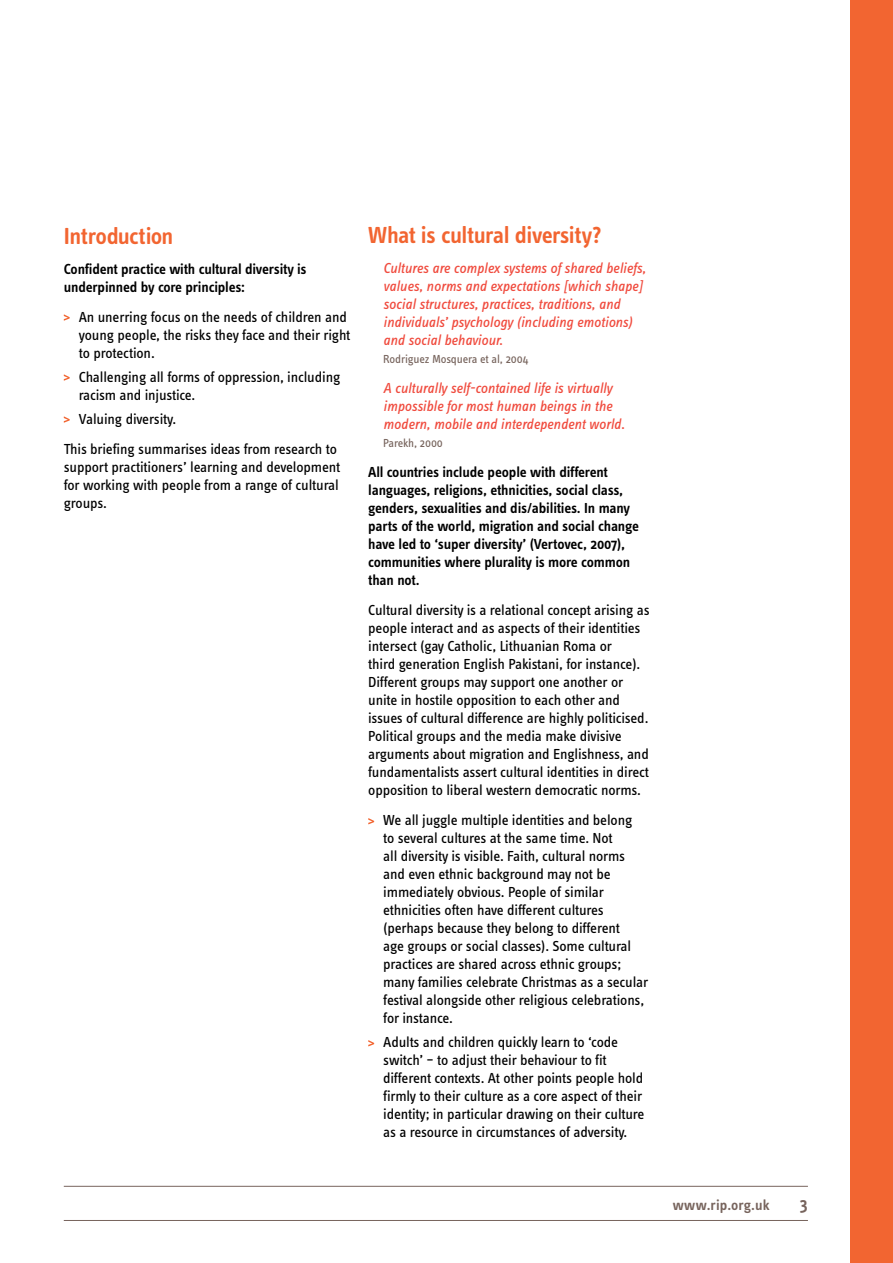
<style>
.page{position:relative;width:893px;height:1263px;background:#fff}
.page>*{position:absolute;margin:0;border:0;box-sizing:border-box;transform-origin:0 0}
.t1{font:600 24px "Info Text Pro";letter-spacing:-.025em;color:#f26531}
.t2{font:600 18px "Info Text Pro";color:#77645d}
.t3{font:15px/18px "Info Text Pro";letter-spacing:-.01em;color:#000}
.t4{font:600 15px/18px "Info Text Pro";letter-spacing:-.01em;color:#000}
.t5{font:italic 15px/18px "Info Text Pro";color:#f04b3e}
.t6{font:600 15px "Info Text Pro";letter-spacing:.005em;color:#77645d}
.t7{font:12px "Info Text Pro";letter-spacing:-.01em;color:#77645d}
</style>
<div class="page">
<svg style="left:64px;top:314px;width:6px;height:7px"></svg>
<svg style="left:64px;top:374px;width:6px;height:7px"></svg>
<svg style="left:64px;top:416px;width:6px;height:7px"></svg>
<svg style="left:368px;top:818px;width:6px;height:6px"></svg>
<svg style="left:368px;top:1040px;width:6px;height:6px"></svg>
<hr style="left:64px;top:1220px;width:744px;height:1px;background:#77645d">
<hr style="left:64px;top:1186px;width:744px;height:1px;background:#77645d">
<div style="left:850px;top:0;width:43px;height:1263px;background:#f26531"></div>
<h1 class="t1" style="left:64px;top:221px;width:111px">Introduction</h1>
<p class="t4" style="left:64px;top:259px;width:244px">Confident practice with cultural diversity is underpinned by core principles:</p>
<p class="t3" style="left:79px;top:307px;width:273px">An unerring focus on the needs of children and young people, the risks they face and their right to protection.</p>
<p class="t3" style="left:79px;top:367px;width:263px">Challenging all forms of oppression, including racism and injustice.</p>
<p class="t3" style="left:64px;top:403px;width:275px;line-height:30px;text-indent:15px">Valuing diversity.<br>This briefing summarises ideas from research to</p>
<p class="t3" style="left:64px;top:457px;width:278px;text-align:justify">support practitioners’ learning and development for working with people from a range of cultural groups.</p>
<h1 class="t1" style="left:368px;top:221px;width:235px">What is cultural diversity?</h1>
<p class="t5" style="left:383px;top:259px;width:264px">Cultures are complex systems of shared beliefs, values, norms and expectations [which shape] social structures, practices, traditions, and individuals’ psychology (including emotions) and social behaviour.</p>
<p class="t7" style="left:383px;top:352px;width:147px">Rodriguez Mosquera et al, 2004</p>
<p class="t5" style="left:383px;top:379px;width:243px">A culturally self-contained life is virtually impossible for most human beings in the modern, mobile and interdependent world.</p>
<p class="t7" style="left:383px;top:436px;width:61px">Parekh, 2000</p>
<p class="t4" style="left:368px;top:463px;width:272px">All countries include people with different languages, religions, ethnicities, social class, genders, sexualities and dis/abilities. In many parts of the world, migration and social change have led to ‘super diversity’ (Vertovec, 2007), communities where plurality is more common than not.</p>
<p class="t3" style="left:368px;top:601px;width:283px">Cultural diversity is a relational concept arising as people interact and as aspects of their identities intersect (gay Catholic, Lithuanian Roma or<br>third generation English Pakistani, for instance).<br>Different groups may support one another or unite in hostile opposition to each other and issues of cultural difference are highly politicised.<br>Political groups and the media make divisive arguments about migration and Englishness, and fundamentalists assert cultural identities in direct opposition to liberal western democratic norms.</p>
<p class="t3" style="left:383px;top:811px;width:267px">We all juggle multiple identities and belong<br>to several cultures at the same time. Not<br>all diversity is visible. Faith, cultural norms and even ethnic background may not be immediately obvious. People of similar ethnicities often have different cultures (perhaps because they belong to different<br>age groups or social classes). Some cultural practices are shared across ethnic groups; many families celebrate Christmas as a secular festival alongside other religious celebrations, for instance.</p>
<p class="t3" style="left:383px;top:1033px;width:263px">Adults and children quickly learn to ‘code switch’ – to adjust their behaviour to fit different contexts. At other points people hold firmly to their culture as a core aspect of their identity; in particular drawing on their culture as a resource in circumstances of adversity.</p>
<p class="t6" style="left:673px;top:1196px;width:98px">www.rip.org.uk</p>
<p class="t2" style="left:800px;top:1193px;width:10px">3</p>
</div>
